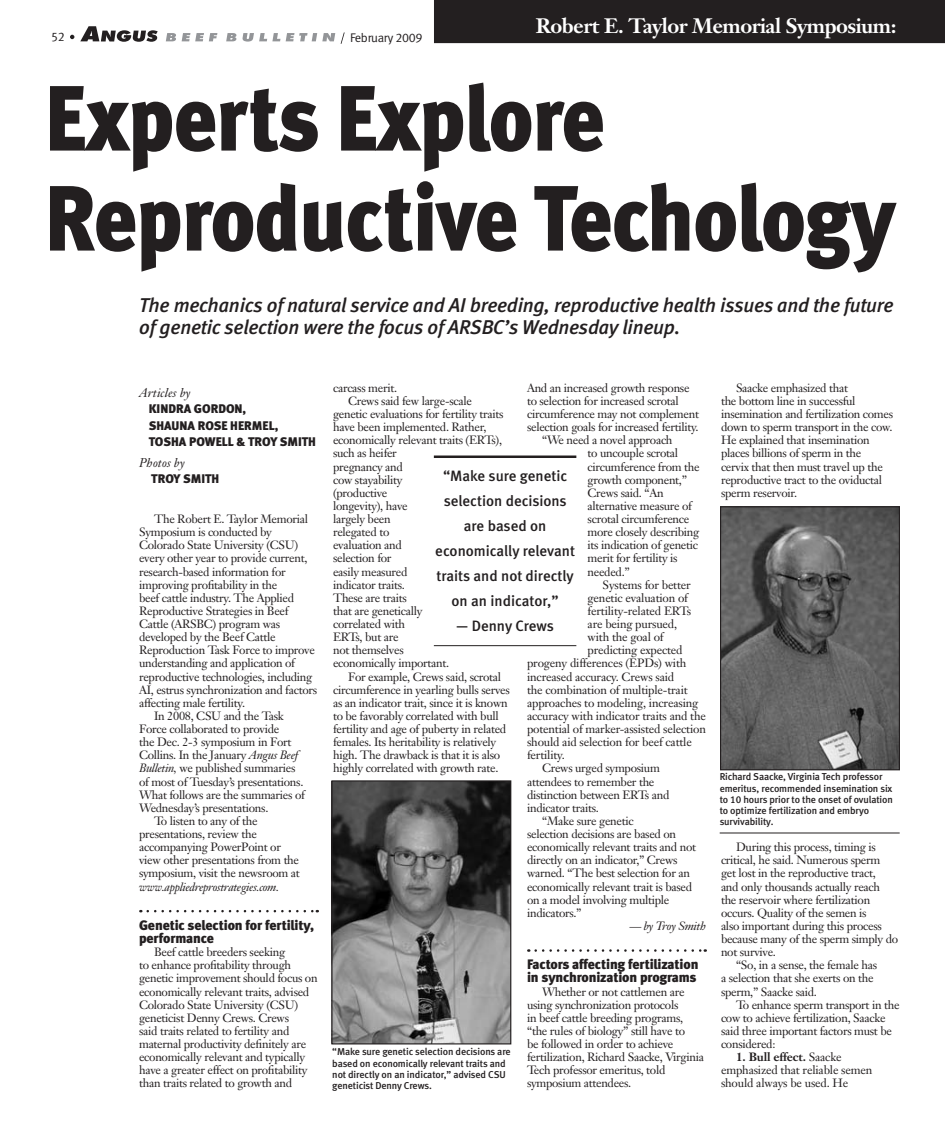
<style>
.page{position:relative;width:945px;height:1125px;background:#fff}
.page>*{position:absolute;margin:0;border:0;box-sizing:border-box;transform-origin:0 0}
.news_headline{font:92.5px/100px "Meta Black LF";letter-spacing:-.01em;color:#231f20;scale:.9 1}
.body_text{font:700 20.62px "Janson Text";letter-spacing:-.025em;color:#fff}
.deck{font:italic 20px/22.5px "Meta Medium LF";letter-spacing:-.01em;color:#231f20}
.pull_quote{font:15px/25px "Meta Medium LF";color:#231f20;text-align:center}
.story_header{font:13.75px/13.1px "Meta Black LF";letter-spacing:-.01em;color:#231f20}
.byline{font:12.5px/16.2px "Meta Black LF";color:#231f20}
.t1{font:12.5px "Meta Normal LF";letter-spacing:-.025em;color:#231f20}
.body_text-2{font:11.88px/13.1px "Janson Text";letter-spacing:-.025em;color:#231f20}
.body_text-3{font:italic 11.88px "Janson Text";letter-spacing:-.025em;color:#231f20}
.cutlines{font:10px/11.2px "Meta Medium LF";letter-spacing:-.01em;color:#231f20}
.s1{font-family:"Janson Text";font-style:italic}
.s2{font-style:italic}
.s3{font-weight:700}
</style>
<div class="page">
<svg style="left:148px;top:910px;width:170px;height:2px"></svg>
<svg style="left:536px;top:949px;width:170px;height:3px"></svg>
<div style="left:434px;top:0;width:511px;height:43px;background:#231f20"></div>
<img style="left:333px;top:782px;width:176px;height:260px">
<div style="left:331px;top:780px;width:180px;height:264px;border:1px solid #231f20"></div>
<img style="left:722px;top:508px;width:176px;height:260px">
<div style="left:720px;top:506px;width:180px;height:264px;border:1px solid #231f20"></div>
<hr style="left:720px;top:833px;width:180px;height:1px;background:#231f20">
<hr style="left:434px;top:456px;width:142px;height:2px;background:#231f20">
<hr style="left:434px;top:645px;width:142px;height:1px;background:#231f20">
<svg style="left:80px;top:26px;width:78px;height:16px"></svg>
<svg style="left:182px;top:33px;width:35px;height:8px"></svg>
<svg style="left:243px;top:33px;width:37px;height:9px"></svg>
<svg style="left:286px;top:33px;width:49px;height:8px"></svg>
<svg style="left:70px;top:35px;width:4px;height:4px"></svg>
<svg style="left:341px;top:32px;width:4px;height:12px"></svg>
<svg style="left:166px;top:33px;width:10px;height:8px"></svg>
<svg style="left:226px;top:33px;width:10px;height:8px"></svg>
<p class="t1" style="left:51px;top:30px;width:15px">52</p>
<p class="t1" style="left:350px;top:31px;width:74px">February 2009</p>
<p class="body_text" style="left:536px;top:13px;width:362px">Robert E. Taylor Memorial Symposium:</p>
<p class="news_headline" style="left:45px;top:68px;width:949px">Experts Explore<br>Reproductive Techology</p>
<p class="deck" style="left:139px;top:293px;width:756px">The mechanics of natural service and AI breeding, reproductive health issues and the future of genetic selection were the focus of ARSBC’s Wednesday lineup.</p>
<p class="byline" style="left:149px;top:385px;width:169px;text-indent:-10px"><span class="s1">Articles by<br></span>Kindra Gordon,<br>Shauna Rose Hermel,<br>Tosha Powell &amp; Troy Smith</p>
<p class="byline" style="left:151px;top:455px;width:70px;text-indent:-12px"><span class="s1">Photos by<br></span>Troy Smith</p>
<p class="body_text-2" style="left:139px;top:512px;width:180px;text-indent:15px">The Robert E. Taylor Memorial<br>Symposium is conducted by<br>Colorado State University (CSU) every other year to provide current, research-based information for improving profitability in the<br>beef cattle industry. The Applied<br>Reproductive Strategies in Beef<br>Cattle (ARSBC) program was developed by the Beef Cattle<br>Reproduction Task Force to improve understanding and application of reproductive technologies, including<br>AI, estrus synchronization and factors affecting male fertility.</p>
<p class="body_text-2" style="left:139px;top:709px;width:167px;text-indent:15px">In 2008, CSU and the Task<br>Force collaborated to provide<br>the Dec. 2-3 symposium in Fort<br>Collins. In the January <span class="s2">Angus Beef<br>Bulletin,</span> we published summaries of most of Tuesday’s presentations.<br>What follows are the summaries of<br>Wednesday’s presentations.</p>
<p class="body_text-2" style="left:139px;top:814px;width:162px;text-indent:15px">To listen to any of the presentations, review the accompanying PowerPoint or view other presentations from the symposium, visit the newsroom at <span class="s2">www.appliedreprostrategies.com.</span></p>
<p class="story_header" style="left:139px;top:918px;width:177px">Genetic selection for fertility, performance</p>
<p class="body_text-2" style="left:139px;top:945px;width:180px;text-indent:15px">Beef cattle breeders seeking<br>to enhance profitability through genetic improvement should focus on economically relevant traits, advised Colorado State University (CSU) geneticist Denny Crews. Crews<br>said traits related to fertility and maternal productivity definitely are economically relevant and typically have a greater effect on profitability than traits related to growth and</p>
<p class="body_text-2" style="left:527px;top:381px;width:173px">And an increased growth response to selection for increased scrotal circumference may not complement selection goals for increased fertility.</p>
<p class="body_text-2" style="left:588px;top:434px;width:114px;text-indent:-46px">“We need a novel approach<br>to uncouple scrotal circumference from the growth component,”<br>Crews said. “An alternative measure of scrotal circumference more closely describing its indication of genetic merit for fertility is needed.”</p>
<p class="body_text-2" style="left:603px;top:578px;width:90px">Systems for better</p>
<p class="body_text-2" style="left:588px;top:591px;width:102px">genetic evaluation of</p>
<p class="body_text-2" style="left:588px;top:604px;width:105px">fertility-related ERTs</p>
<p class="body_text-2" style="left:588px;top:617px;width:91px">are being pursued,</p>
<p class="body_text-2" style="left:588px;top:630px;width:78px">with the goal of</p>
<p class="body_text-2" style="left:588px;top:644px;width:97px">predicting expected</p>
<p class="body_text-2" style="left:527px;top:657px;width:161px">progeny differences (EPDs) with</p>
<p class="body_text-2" style="left:527px;top:670px;width:149px">increased accuracy. Crews said</p>
<p class="body_text-2" style="left:527px;top:683px;width:162px">the combination of multiple-trait</p>
<p class="body_text-2" style="left:527px;top:696px;width:173px">approaches to modeling, increasing</p>
<p class="body_text-2" style="left:527px;top:709px;width:180px">accuracy with indicator traits and the</p>
<p class="body_text-2" style="left:527px;top:722px;width:180px">potential of marker-assisted selection</p>
<p class="body_text-2" style="left:527px;top:735px;width:166px">should aid selection for beef cattle</p>
<p class="body_text-2" style="left:527px;top:749px;width:39px">fertility.</p>
<p class="body_text-2" style="left:527px;top:762px;width:144px;text-indent:15px">Crews urged symposium attendees to remember the distinction between ERTs and indicator traits.</p>
<p class="body_text-2" style="left:527px;top:814px;width:171px;text-indent:15px">“Make sure genetic<br>selection decisions are based on economically relevant traits and not directly on an indicator,” Crews warned. “The best selection for an economically relevant trait is based on a model involving multiple indicators.”</p>
<p class="body_text-3" style="left:629px;top:918px;width:78px">— by Troy Smith</p>
<p class="story_header" style="left:527px;top:958px;width:173px">Factors affecting fertilization in synchronization programs</p>
<p class="body_text-2" style="left:527px;top:985px;width:179px;text-indent:15px">Whether or not cattlemen are using synchronization protocols<br>in beef cattle breeding programs, “the rules of biology” still have to<br>be followed in order to achieve fertilization, Richard Saacke, Virginia<br>Tech professor emeritus, told symposium attendees.</p>
<p class="body_text-2" style="left:333px;top:381px;width:66px">carcass merit.</p>
<p class="body_text-2" style="left:333px;top:394px;width:172px;text-indent:15px">Crews said few large-scale genetic evaluations for fertility traits have been implemented. Rather, economically relevant traits (ERTs), such as heifer<br>pregnancy and<br>cow stayability<br>(productive<br>longevity), have<br>largely been<br>relegated to<br>evaluation and<br>selection for<br>easily measured<br>indicator traits.<br>These are traits<br>that are genetically<br>correlated with<br>ERTs, but are<br>not themselves<br>economically important.</p>
<p class="body_text-2" style="left:333px;top:670px;width:178px;text-indent:15px">For example, Crews said, scrotal circumference in yearling bulls serves as an indicator trait, since it is known to be favorably correlated with bull fertility and age of puberty in related females. Its heritability is relatively high. The drawback is that it is also highly correlated with growth rate.</p>
<p class="pull_quote" style="left:435px;top:463px;width:141px">“Make sure genetic selection decisions are based on economically relevant traits and not directly on an indicator,”</p>
<p class="pull_quote" style="left:456px;top:613px;width:99px">— Denny Crews</p>
<p class="cutlines" style="left:332px;top:1046px;width:180px">“Make sure genetic selection decisions are based on economically relevant traits and not directly on an indicator,” advised CSU geneticist Denny Crews.</p>
<p class="body_text-2" style="left:721px;top:381px;width:174px;text-indent:15px">Saacke emphasized that<br>the bottom line in successful insemination and fertilization comes down to sperm transport in the cow.<br>He explained that insemination places billions of sperm in the<br>cervix that then must travel up the reproductive tract to the oviductal sperm reservoir.</p>
<p class="cutlines" style="left:720px;top:771px;width:175px">Richard Saacke, Virginia Tech professor emeritus, recommended insemination six to 10 hours prior to the onset of ovulation to optimize fertilization and embryo survivability.</p>
<p class="body_text-2" style="left:721px;top:840px;width:179px;text-indent:15px">During this process, timing is critical, he said. Numerous sperm get lost in the reproductive tract,<br>and only thousands actually reach the reservoir where fertilization occurs. Quality of the semen is<br>also important during this process because many of the sperm simply do not survive.</p>
<p class="body_text-2" style="left:721px;top:959px;width:158px;text-indent:15px">“So, in a sense, the female has a selection that she exerts on the sperm,” Saacke said.</p>
<p class="body_text-2" style="left:721px;top:998px;width:180px;text-indent:15px">To enhance sperm transport in the cow to achieve fertilization, Saacke said three important factors must be considered:</p>
<p class="body_text-2" style="left:721px;top:1050px;width:153px;text-indent:15px"><span class="s3">1. Bull effect.</span> Saacke emphasized that reliable semen should always be used. He</p>
</div>
